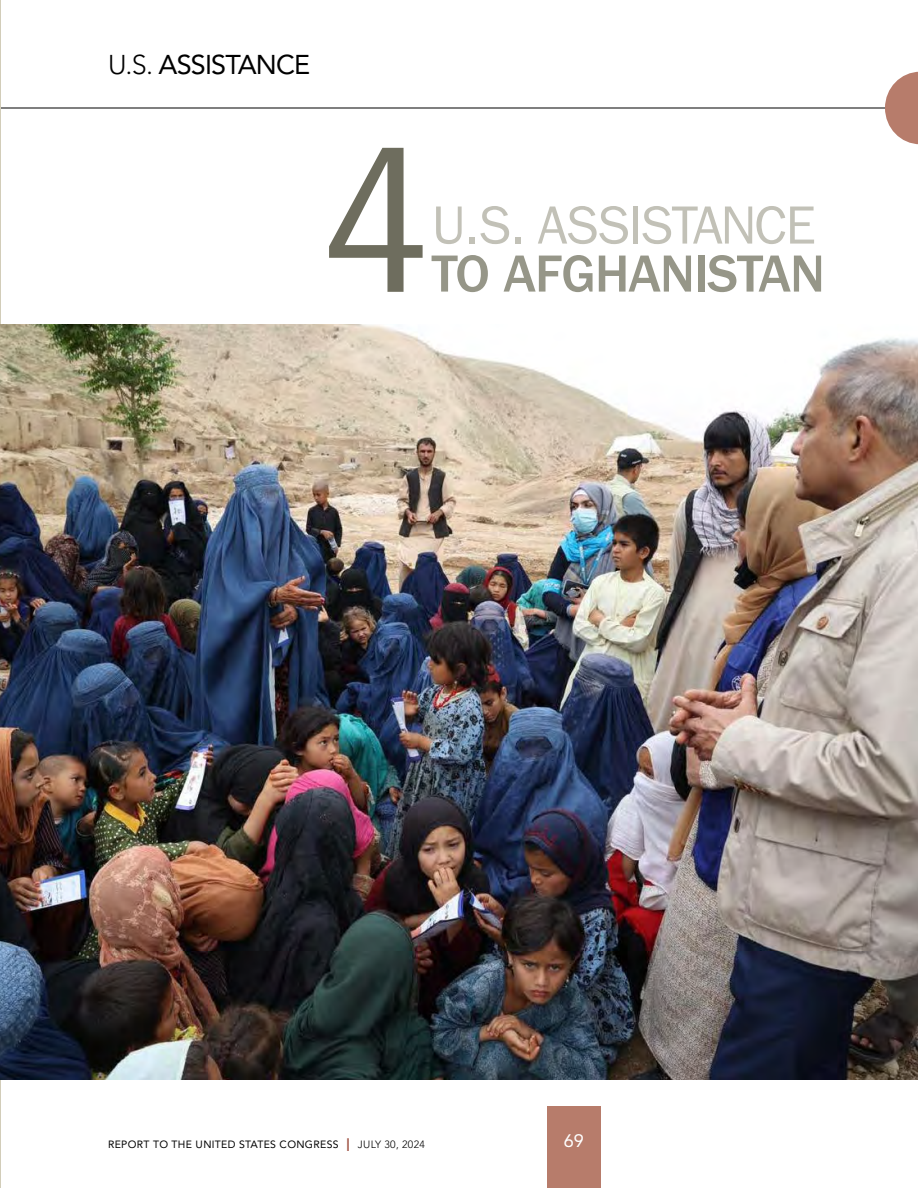
<style>
.page{position:relative;width:918px;height:1188px;background:#fff}
.page>*{position:absolute;margin:0;border:0;box-sizing:border-box;transform-origin:0 0}
.t1{font:condensed 211.5px "ITC Franklin Gothic Std";color:#6e6d5e}
.t2{font:54px "ITC Franklin Gothic Std";letter-spacing:-.04em;color:#c2c1b7}
.t3{font:500 54px "ITC Franklin Gothic Std";letter-spacing:-.02em;color:#969688}
.t4{font:27px "Avenir LT Std";letter-spacing:-.03em;color:#000}
.t5{font:18px "Avenir LT Std";color:#fff}
.t6{font:10.5px "Avenir LT Std";letter-spacing:.03em;color:#000}
.s1{font-weight:300}
.s2{font-size:18px;color:#a05344}
</style>
<div class="page">
<div style="left:547px;top:1107px;width:54px;height:81px;background:#b77c6b"></div>
<hr style="left:0;top:108px;width:918px;height:1px;background:#000">
<svg style="left:885px;top:72px;width:33px;height:72px"></svg>
<hr style="left:0;top:0;width:1px;height:1188px;background:#d2cdb9">
<img style="left:0;top:324px;width:918px;height:756px">
<h3 class="t4" style="left:108px;top:49px;width:204px"><span class="s1">U.S.</span> ASSISTANCE</h3>
<h1 class="t1" style="left:322px;top:103px;width:110px">4</h1>
<h2 class="t2" style="left:432px;top:194px;width:386px">U.S. ASSISTANCE</h2>
<h2 class="t3" style="left:432px;top:243px;width:395px">TO AFGHANISTAN</h2>
<p class="t6" style="left:108px;top:1138px;width:318px">REPORT TO THE UNITED STATES CONGRESS <span class="s2">I</span> <span class="s1">JULY 30, 2024</span></p>
<h3 class="t5" style="left:564px;top:1131px;width:22px">69</h3>
</div>
